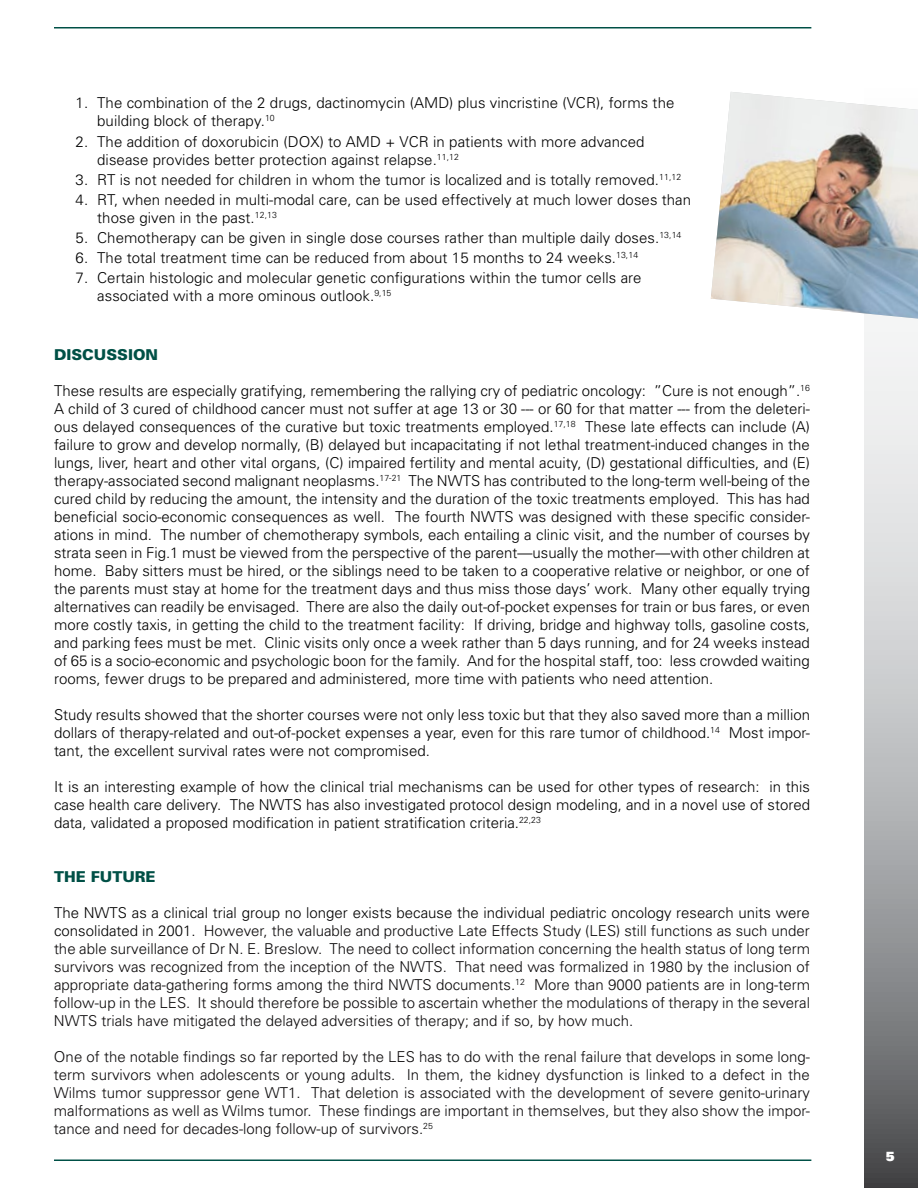
<style>
.page{position:relative;width:918px;height:1188px;background:#fff}
.page>*{position:absolute;margin:0;border:0;box-sizing:border-box;transform-origin:0 0}
.t1{font:300 15px/18px "Univers";letter-spacing:.005em;color:#000}
.t2{font:300 15px/18px "Univers";color:#0d0b0c;text-align:justify}
.t3{font:900 15px "Univers";color:#005046}
.t4{font:900 12.75px "Univers";color:#fff}
.s1{color:#000}
</style>
<div class="page">
<svg style="left:864px;top:319px;width:54px;height:869px;background:#b2b4b5"></svg>
<hr style="left:54px;top:1160px;width:757px;height:1px;background:#005046">
<hr style="left:54px;top:27px;width:757px;height:1px;background:#005046">
<img style="left:711px;top:92px;width:207px;height:227px">
<p class="t1" style="left:97px;top:94px;width:579px;text-indent:-22px">1. The combination of the 2 drugs, dactinomycin (AMD) plus vincristine (VCR), forms the building block of therapy.<sup>10</sup></p>
<p class="t1" style="left:97px;top:132px;width:549px;text-indent:-22px">2. The addition of doxorubicin (DOX) to AMD + VCR in patients with more advanced disease provides better protection against relapse.<sup>11,12</sup></p>
<p class="t1" style="left:76px;top:170px;width:607px">3. RT is not needed for children in whom the tumor is localized and is totally removed.<sup>11,12</sup></p>
<p class="t1" style="left:97px;top:191px;width:596px;text-indent:-22px">4. RT, when needed in multi-modal care, can be used effectively at much lower doses than those given in the past.<sup>12,13</sup></p>
<p class="t1" style="left:76px;top:229px;width:607px">5. Chemotherapy can be given in single dose courses rather than multiple daily doses.<sup>13,14</sup></p>
<p class="t1" style="left:76px;top:249px;width:564px">6. The total treatment time can be reduced from about 15 months to 24 weeks.<sup>13,14</sup></p>
<p class="t1" style="left:97px;top:269px;width:546px;text-indent:-22px">7. Certain histologic and molecular genetic configurations within the tumor cells are associated with a more ominous outlook.<sup>9,15</sup></p>
<p class="t3" style="left:54px;top:345px;width:11px">DISC</p>
<p class="t3" style="left:94px;top:345px;width:64px">USSION</p>
<p class="t1" style="left:54px;top:382px;width:758px;text-align:justify">These results are especially gratifying, remembering the rallying cry of pediatric oncology: ”Cure is not enough”.<sup>16<br></sup>A child of 3 cured of childhood cancer must not suffer at age 13 or 30 --- or 60 for that matter --- from the deleteri&shy;ous delayed consequences of the curative but toxic treatments employed.<sup>17,18</sup> These late effects can include (A) failure to grow and develop normally, (B) delayed but incapacitating if not lethal treatment-induced changes in the lungs, liver, heart and other vital organs, (C) impaired fertility and mental acuity, (D) gestational difficulties, and (E) therapy-associated second malignant neoplasms.<sup>17-21</sup> The NWTS has contributed to the long-term well-being of the cured child by reducing the amount, the intensity and the duration of the toxic treatments employed. This has had beneficial socio-economic consequences as well. The fourth NWTS was designed with these specific consider&shy;ations in mind. The number of chemotherapy symbols, each entailing a clinic visit, and the number of courses by strata seen in Fig.1 must be viewed from the perspective of the parent—usually the mother—with other children at home. Baby sitters must be hired, or the siblings need to be taken to a cooperative relative or neighbor, or one of the parents must stay at home for the treatment days and thus miss those days’ work. Many other equally trying alternatives can readily be envisaged. There are also the daily out-of-pocket expenses for train or bus fares, or even more costly taxis, in getting the child to the treatment facility: If driving, bridge and highway tolls, gasoline costs, and parking fees must be met. Clinic visits only once a week rather than 5 days running, and for 24 weeks instead of 65 is a socio-economic and psychologic boon for the family. And for the hospital staff, too: less crowded waiting rooms, fewer drugs to be prepared and administered, more time with patients who need attention.</p>
<p class="t1" style="left:54px;top:706px;width:758px;text-align:justify">Study results showed that the shorter courses were not only less toxic but that they also saved more than a million dollars of therapy-related and out-of-pocket expenses a year, even for this rare tumor of childhood.<sup>14</sup> Most impor&shy;tant, the excellent survival rates were not compromised.</p>
<p class="t1" style="left:54px;top:778px;width:758px;text-align:justify">It is an interesting example of how the clinical trial mechanisms can be used for other types of research: in this case health care delivery. The NWTS has also investigated protocol design modeling, and in a novel use of stored data, validated a proposed modification in patient stratification criteria.<sup>22,23</sup></p>
<p class="t3" style="left:54px;top:867px;width:92px">THE FUTURE</p>
<p class="t2" style="left:54px;top:904px;width:758px"><span class="s1">The NWTS as a clinical trial group no longer exists because the individual pediatric oncology research units were consolidated in 2001.</span> However, the valuable and productive Late Effects Study (LES) still functions as such under the able surveillance of Dr N. E. Breslow. The need to collect information concerning the health status of long term survivors was recognized from the inception of the NWTS. That need was formalized in 1980 by the inclusion of appropriate data-gathering forms among the third NWTS documents.<sup>12</sup> More than 9000 patients are in long-term follow-up in the LES. It should therefore be possible to ascertain whether the modulations of therapy in the several NWTS trials have mitigated the delayed adversities of therapy; and if so, by how much.</p>
<p class="t2" style="left:54px;top:1048px;width:758px">One of the notable findings so far reported by the LES has to do with the renal failure that develops in some long&shy;term survivors when adolescents or young adults. In them, the kidney dysfunction is linked to a defect in the Wilms tumor suppressor gene WT1. That deletion is associated with the development of severe genito-urinary malformations as well as Wilms tumor. These findings are important in themselves, but they also show the impor&shy;tance and need for decades-long follow-up of survivors.<sup>25</sup></p>
<p class="t4" style="left:886px;top:1148px;width:10px">5</p>
</div>
